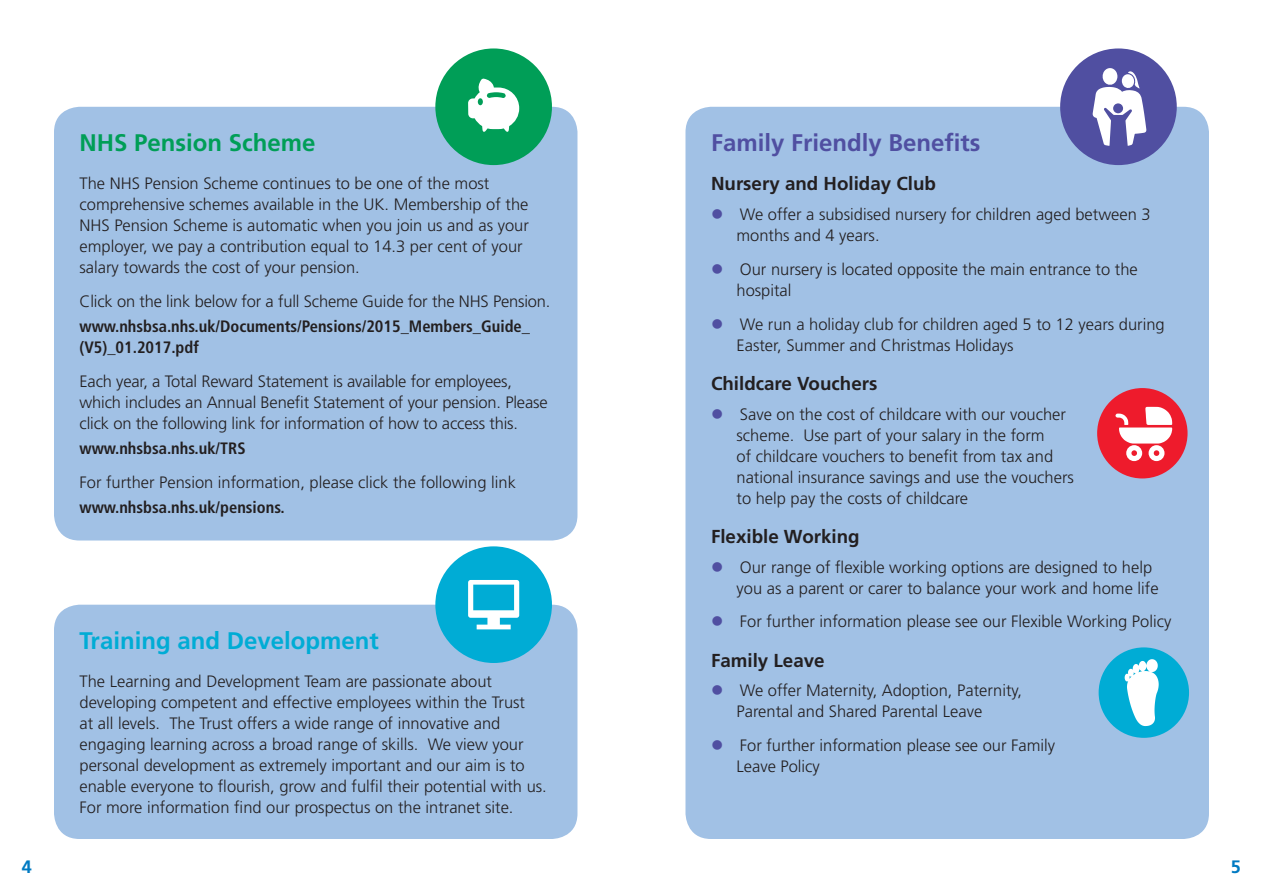
<style>
.page{position:relative;width:1263px;height:893px;background:#fff}
.page>*{position:absolute;margin:0;border:0;box-sizing:border-box;transform-origin:0 0}
.heads{font:700 24px "Frutiger";color:#504fa1}
.heads-2{font:700 24px "Frutiger";color:#00acd5}
.heads-3{font:700 24px "Frutiger";color:#009e57}
.subs{font:700 18.75px "Frutiger";color:#231f20}
.t1{font:700 18px "Frutiger";color:#007ac2}
.text{font:300 16.5px/21px "Frutiger";color:#231f20}
.tabs{font:300 16.5px/21px "Frutiger";color:#231f20}
.link{font:700 condensed 16.5px/21px "Frutiger";color:#231f20}
.s1{color:#504fa1}
</style>
<div class="page">
<div style="left:685px;top:107px;width:524px;height:732px;background:#a1c1e5;border-radius:26px"></div>
<div style="left:54px;top:605px;width:523px;height:234px;background:#a1c1e5;border-radius:26px"></div>
<div style="left:54px;top:107px;width:523px;height:433px;background:#a1c1e5;border-radius:26px"></div>
<div style="left:440px;top:53px;width:108px;height:108px;background:#009e57;border-radius:50%"></div>
<div style="left:435px;top:48px;width:117px;height:117px;border:9px solid #009e57;border-radius:50%"></div>
<div style="left:1064px;top:53px;width:108px;height:108px;background:#504fa1;border-radius:50%"></div>
<div style="left:1060px;top:48px;width:117px;height:117px;border:9px solid #504fa1;border-radius:50%"></div>
<div style="left:440px;top:551px;width:108px;height:108px;background:#00acd5;border-radius:50%"></div>
<div style="left:435px;top:546px;width:117px;height:117px;border:9px solid #00acd5;border-radius:50%"></div>
<svg style="left:468px;top:79px;width:51px;height:53px"></svg>
<svg style="left:468px;top:580px;width:51px;height:49px"></svg>
<svg style="left:1093px;top:68px;width:53px;height:78px"></svg>
<div style="left:1097px;top:388px;width:90px;height:90px;background:#ee1b2c;border-radius:50%"></div>
<div style="left:1098px;top:647px;width:91px;height:91px;background:#00acd5;border-radius:50%"></div>
<svg style="left:1125px;top:659px;width:34px;height:67px"></svg>
<svg style="left:1115px;top:407px;width:57px;height:54px"></svg>
<p class="heads-3" style="left:80px;top:129px;width:238px">NHS Pension Scheme</p>
<p class="text" style="left:80px;top:173px;width:451px">The NHS Pension Scheme continues to be one of the most comprehensive schemes available in the UK. Membership of the NHS Pension Scheme is automatic when you join us and as your employer, we pay a contribution equal to 14.3 per cent of your salary towards the cost of your pension.</p>
<p class="text" style="left:80px;top:290px;width:472px">Click on the link below for a full Scheme Guide for the NHS Pension.</p>
<p class="link" style="left:80px;top:316px;width:452px">www.nhsbsa.nhs.uk/Documents/Pensions/2015_Members_Guide_ (V5)_01.2017.pdf</p>
<p class="text" style="left:80px;top:370px;width:470px">Each year, a Total Reward Statement is available for employees, which includes an Annual Benefit Statement of your pension. Please click on the following link for information of how to access this.</p>
<p class="link" style="left:80px;top:438px;width:168px">www.nhsbsa.nhs.uk/TRS</p>
<p class="text" style="left:80px;top:472px;width:438px">For further Pension information, please click the following link</p>
<p class="link" style="left:80px;top:497px;width:207px">www.nhsbsa.nhs.uk/pensions.</p>
<p class="heads-2" style="left:80px;top:626px;width:301px">Training and Development</p>
<p class="text" style="left:80px;top:671px;width:469px">The Learning and Development Team are passionate about developing competent and effective employees within the Trust<br>at all levels. The Trust offers a wide range of innovative and engaging learning across a broad range of skills. We view your personal development as extremely important and our aim is to enable everyone to flourish, grow and fulfil their potential with us.<br>For more information find our prospectus on the intranet site.</p>
<p class="heads" style="left:711px;top:129px;width:271px">Family Friendly Benefits</p>
<p class="subs" style="left:711px;top:173px;width:227px">Nursery and Holiday Club</p>
<p class="tabs" style="left:736px;top:204px;width:416px;text-indent:-26px"><span class="s1">●</span> We offer a subsidised nursery for children aged between 3 months and 4 years.</p>
<p class="tabs" style="left:736px;top:258px;width:403px;text-indent:-26px"><span class="s1">●</span> Our nursery is located opposite the main entrance to the hospital</p>
<p class="tabs" style="left:736px;top:313px;width:430px;text-indent:-26px"><span class="s1">●</span> We run a holiday club for children aged 5 to 12 years during<br>Easter, Summer and Christmas Holidays</p>
<p class="subs" style="left:711px;top:372px;width:168px">Childcare Vouchers</p>
<p class="tabs" style="left:736px;top:403px;width:339px;text-indent:-26px"><span class="s1">●</span> Save on the cost of childcare with our voucher scheme. Use part of your salary in the form<br>of childcare vouchers to benefit from tax and national insurance savings and use the vouchers to help pay the costs of childcare</p>
<p class="subs" style="left:711px;top:525px;width:150px">Flexible Working</p>
<p class="tabs" style="left:736px;top:556px;width:424px;text-indent:-26px"><span class="s1">●</span> Our range of flexible working options are designed to help you as a parent or carer to balance your work and home life</p>
<p class="tabs" style="left:711px;top:611px;width:462px"><span class="s1">●</span> For further information please see our Flexible Working Policy</p>
<p class="subs" style="left:711px;top:649px;width:115px">Family Leave</p>
<p class="tabs" style="left:736px;top:680px;width:287px;text-indent:-26px"><span class="s1">●</span> We offer Maternity, Adoption, Paternity,<br>Parental and Shared Parental Leave</p>
<p class="tabs" style="left:736px;top:735px;width:320px;text-indent:-26px"><span class="s1">●</span> For further information please see our Family<br>Leave Policy</p>
<p class="t1" style="left:22px;top:856px;width:12px">4</p>
<p class="t1" style="left:1231px;top:856px;width:12px">5</p>
</div>
